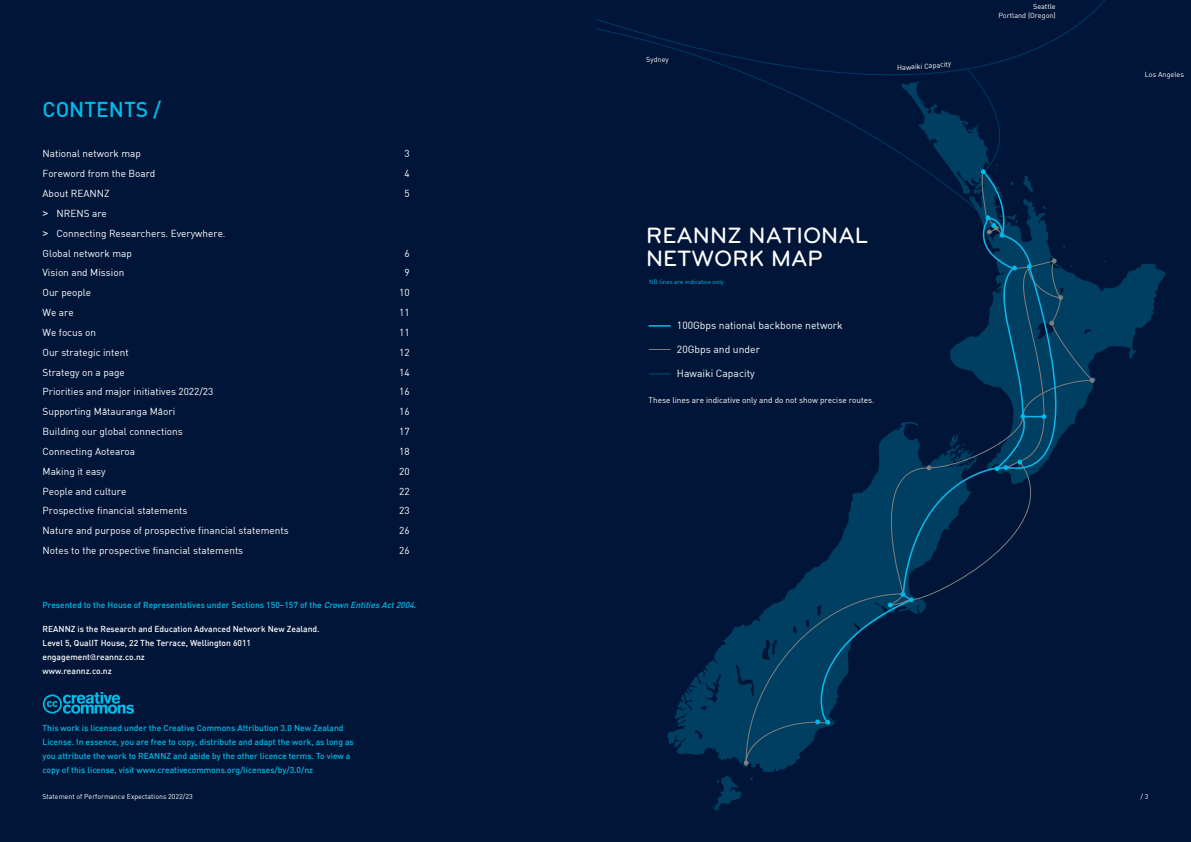
<style>
.page{position:relative;width:1191px;height:842px;background:#fff}
.page>*{position:absolute;margin:0;border:0;box-sizing:border-box;transform-origin:0 0}
.t1{font:500 23.1px/23.1px "Bryant Pro";color:#fff}
.t2{font:500 21px "DIN";color:#00bbe8}
.t3{font:10.3px "DIN";color:#fff}
.t4{font:10px "DIN";color:#fff}
.t5{font:500 8.5px/14px "DIN";color:#00bbe8}
.t6{font:500 8.5px "DIN";color:#fff}
.t7{font:8.2px "DIN";color:#fff}
.t8{font:7.2px/9px "DIN";color:#fff;text-align:right}
.t9{font:7px "DIN";color:#fff}
.t10{font:6.2px "DIN";color:#0db8e7}
.s1{font-family:"Arial"}
.s2{font-style:italic}
.s3{font-family:"Bryant Pro"}
</style>
<div class="page">
<div style="left:595px;top:0;width:596px;height:842px;background:#001537"></div>
<svg style="left:667px;top:260px;width:498px;height:550px"></svg>
<svg style="left:745px;top:416px;width:279px;height:348px"></svg>
<svg style="left:649px;top:349px;width:21px;height:1px"></svg>
<hr style="left:649px;top:325px;width:21px;height:2px;background:#0db8e7">
<svg style="left:743px;top:761px;width:5px;height:4px"></svg>
<svg style="left:649px;top:373px;width:21px;height:1px"></svg>
<svg style="left:596px;top:0;width:510px;height:96px"></svg>
<div style="left:0;top:0;width:595px;height:842px;background:#001537"></div>
<svg style="left:43px;top:692px;width:91px;height:22px"></svg>
<svg style="left:797px;top:62px;width:305px;height:663px"></svg>
<p class="t2" style="left:43px;top:96px;width:120px">CONTENTS /</p>
<p class="t4" style="left:43px;top:148px;width:100px">National network map</p>
<p class="t4" style="left:404px;top:148px;width:7px">3</p>
<p class="t4" style="left:43px;top:167px;width:114px">Foreword from the Board</p>
<p class="t4" style="left:404px;top:167px;width:7px">4</p>
<p class="t4" style="left:43px;top:187px;width:69px">About REANNZ</p>
<p class="t4" style="left:404px;top:187px;width:7px">5</p>
<p class="t4" style="left:43px;top:207px;width:66px"><span class="s1">&gt;</span> NRENS are</p>
<p class="t4" style="left:43px;top:227px;width:185px"><span class="s1">&gt;</span> Connecting Researchers. Everywhere.</p>
<p class="t4" style="left:43px;top:247px;width:91px">Global network map</p>
<p class="t4" style="left:404px;top:247px;width:7px">6</p>
<p class="t4" style="left:43px;top:267px;width:83px">Vision and Mission</p>
<p class="t4" style="left:404px;top:267px;width:7px">9</p>
<p class="t4" style="left:43px;top:286px;width:50px">Our people</p>
<p class="t4" style="left:399px;top:286px;width:12px">10</p>
<p class="t4" style="left:43px;top:306px;width:33px">We are</p>
<p class="t4" style="left:399px;top:306px;width:12px">11</p>
<p class="t4" style="left:43px;top:326px;width:55px">We focus on</p>
<p class="t4" style="left:399px;top:326px;width:12px">11</p>
<p class="t4" style="left:43px;top:346px;width:88px">Our strategic intent</p>
<p class="t4" style="left:399px;top:346px;width:12px">12</p>
<p class="t4" style="left:43px;top:366px;width:84px">Strategy on a page</p>
<p class="t4" style="left:399px;top:366px;width:12px">14</p>
<p class="t4" style="left:43px;top:386px;width:172px">Priorities and major initiatives 2022/23</p>
<p class="t4" style="left:399px;top:386px;width:12px">16</p>
<p class="t4" style="left:43px;top:405px;width:134px">Supporting Matauranga Maori</p>
<p class="t4" style="left:399px;top:405px;width:12px">16</p>
<p class="t4" style="left:43px;top:425px;width:142px">Building our global connections</p>
<p class="t4" style="left:399px;top:425px;width:12px">17</p>
<p class="t4" style="left:43px;top:445px;width:94px">Connecting Aotearoa</p>
<p class="t4" style="left:399px;top:445px;width:12px">18</p>
<p class="t4" style="left:43px;top:465px;width:65px">Making it easy</p>
<p class="t4" style="left:399px;top:465px;width:12px">20</p>
<p class="t4" style="left:43px;top:485px;width:85px">People and culture</p>
<p class="t4" style="left:399px;top:485px;width:12px">22</p>
<p class="t4" style="left:43px;top:505px;width:146px">Prospective financial statements</p>
<p class="t4" style="left:399px;top:505px;width:12px">23</p>
<p class="t4" style="left:43px;top:524px;width:248px">Nature and purpose of prospective financial statements</p>
<p class="t4" style="left:399px;top:524px;width:12px">26</p>
<p class="t4" style="left:43px;top:544px;width:202px">Notes to the prospective financial statements</p>
<p class="t4" style="left:399px;top:544px;width:12px">26</p>
<p class="t5" style="left:43px;top:597px;width:375px">Presented to the House of Representatives under Sections 150–157 of the <span class="s2">CrownEntitiesAct2004</span>.</p>
<p class="t6" style="left:43px;top:623px;width:278px">REANNZ is the Research and Education Advanced Network New Zealand.</p>
<p class="t6" style="left:43px;top:637px;width:210px">Level 5, QualIT House, 22 The Terrace, Wellington 6011</p>
<p class="t6" style="left:43px;top:651px;width:104px">engagement<span class="s3">@</span>reannz.co.nz</p>
<p class="t6" style="left:43px;top:665px;width:71px">www.reannz.co.nz</p>
<p class="t5" style="left:43px;top:721px;width:313px">This work is licensed under the Creative Commons Attribution 3.0 New Zealand License. In essence, you are free to copy, distribute and adapt the work, as long as you attribute the work to REANNZ and abide by the other licence terms. To view a copy of this license, visit www.creativecommons.org/licenses/by/3.0/nz</p>
<p class="t8" style="left:646px;top:55px;width:24px">Sydney</p>
<p class="t1" style="left:646px;top:224px;width:224px">REANNZ NATIONAL<br>NETWORK MAP</p>
<p class="t10" style="left:649px;top:277px;width:76px">NB lines are indicative only</p>
<p class="t3" style="left:677px;top:318px;width:167px">100Gbps national backbone network</p>
<p class="t3" style="left:677px;top:343px;width:85px">20Gbps and under</p>
<p class="t3" style="left:677px;top:367px;width:79px">Hawaiki Capacity</p>
<p class="t7" style="left:648px;top:395px;width:227px">These lines are indicative only and do not show precise routes.</p>
<p class="t8" style="left:998px;top:2px;width:59px">Seattle<br>Portland (Oregon)</p>
<p class="t8" style="left:1144px;top:70px;width:41px">Los Angeles</p>
<p class="t9" style="left:43px;top:792px;width:152px">Statement of Performance Expectations 2022/23</p>
<p class="t9" style="left:1140px;top:792px;width:9px">/ 3</p>
</div>
